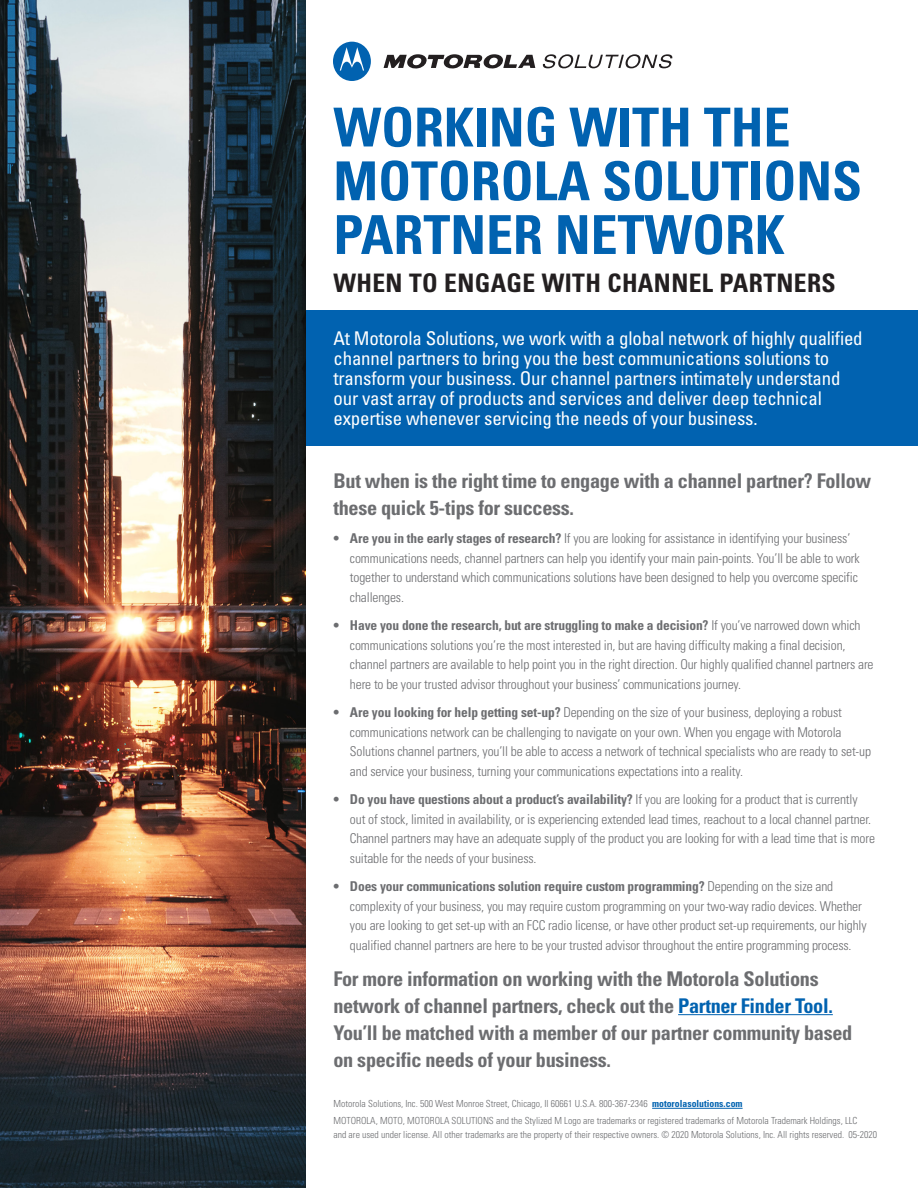
<style>
.page{position:relative;width:918px;height:1188px;background:#fff}
.page>*{position:absolute;margin:0;border:0;box-sizing:border-box;transform-origin:0 0}
.t1{font:700 condensed 53.7px/53.7px "Univers LT Pro";color:#0162b0}
.t2{font:700 condensed 25.5px "Univers LT Pro";letter-spacing:.015em;color:#231f20}
.t3{font:700 condensed 20.25px/27px "Univers";letter-spacing:-.015em;color:#6c6d70}
.t4{font:condensed 18.9px/20px "Univers";letter-spacing:-.01em;color:#fff}
.t5{font:300 condensed 13.5px/19.5px "Univers";letter-spacing:-.01em;color:#6c6d70}
.t6{font:300 condensed 9.75px/13.5px "Univers";color:#6c6d70}
.s1{font-weight:700}
.s2{color:#0162b0}
.s3{font-weight:700;color:#0162b0}
</style>
<div class="page">
<div style="left:307px;top:311px;width:611px;height:135px;background:#0162b0"></div>
<hr style="left:652px;top:1108px;width:91px;height:1px;background:#0162b0">
<hr style="left:678px;top:1014px;width:155px;height:1px;background:#0162b0">
<svg style="left:384px;top:54px;width:151px;height:15px"></svg>
<svg style="left:333px;top:42px;width:38px;height:39px"></svg>
<svg style="left:543px;top:54px;width:129px;height:14px"></svg>
<img style="left:0;top:0;width:306px;height:1188px">
<p class="t1" style="left:333px;top:100px;width:530px">WORKING WITH THE<br>MOTOROLA SOLUTIONS<br>PARTNER NETWORK</p>
<p class="t2" style="left:333px;top:267px;width:504px">WHEN TO ENGAGE WITH CHANNEL PARTNERS</p>
<p class="t4" style="left:333px;top:328px;width:531px">At Motorola Solutions, we work with a global network of highly qualified channel partners to bring you the best communications solutions to transform your business. Our channel partners intimately understand our vast array of products and services and deliver deep technical expertise whenever servicing the needs of your business.</p>
<p class="t3" style="left:333px;top:467px;width:539px">But when is the right time to engage with a channel partner? Follow these quick 5-tips for success.</p>
<p class="t5" style="left:350px;top:529px;width:511px;text-indent:-16px"><span class="s1">• Are you in the early stages of research?</span> If you are looking for assistance in identifying your business’ communications needs, channel partners can help you identify your main pain-points. You’ll be able to work together to understand which communications solutions have been designed to help you overcome specific challenges.</p>
<p class="t5" style="left:350px;top:616px;width:525px;text-indent:-16px"><span class="s1">• Have you done the research, but are struggling to make a decision?</span> If you’ve narrowed down which communications solutions you’re the most interested in, but are having difficulty making a final decision, channel partners are available to help point you in the right direction. Our highly qualified channel partners are here to be your trusted advisor throughout your business’ communications journey.</p>
<p class="t5" style="left:350px;top:703px;width:523px;text-indent:-16px"><span class="s1">• Are you looking for help getting set-up?</span> Depending on the size of your business, deploying a robust communications network can be challenging to navigate on your own. When you engage with Motorola Solutions channel partners, you’ll be able to access a network of technical specialists who are ready to set-up and service your business, turning your communications expectations into a reality.</p>
<p class="t5" style="left:350px;top:790px;width:527px;text-indent:-16px"><span class="s1">• Do you have questions about a product’s availability?</span> If you are looking for a product that is currently out of stock, limited in availability, or is experiencing extended lead times, reachout to a local channel partner.<br>Channel partners may have an adequate supply of the product you are looking for with a lead time that is more suitable for the needs of your business.</p>
<p class="t5" style="left:350px;top:877px;width:518px;text-indent:-16px"><span class="s1">• Does your communications solution require custom programming?</span> Depending on the size and complexity of your business, you may require custom programming on your two-way radio devices. Whether you are looking to get set-up with an FCC radio license, or have other product set-up requirements, our highly qualified channel partners are here to be your trusted advisor throughout the entire programming process.</p>
<p class="t3" style="left:333px;top:965px;width:520px">For more information on working with the Motorola Solutions network of channel partners, check out the <span class="s2">Partner Finder Tool.<br></span>You’ll be matched with a member of our partner community based on specific needs of your business.</p>
<p class="t6" style="left:333px;top:1097px;width:411px">Motorola Solutions, Inc. 500 West Monroe Street, Chicago, Il 60661 U.S.A. 800-367-2346 <span class="s3">motorolasolutions.com</span></p>
<p class="t6" style="left:333px;top:1114px;width:545px">MOTOROLA, MOTO, MOTOROLA SOLUTIONS and the Stylized M Logo are trademarks or registered trademarks of Motorola Trademark Holdings, LLC<br>and are used under license. All other trademarks are the property of their respective owners. © 2020 Motorola Solutions, Inc. All rights reserved. 05-2020</p>
</div>
